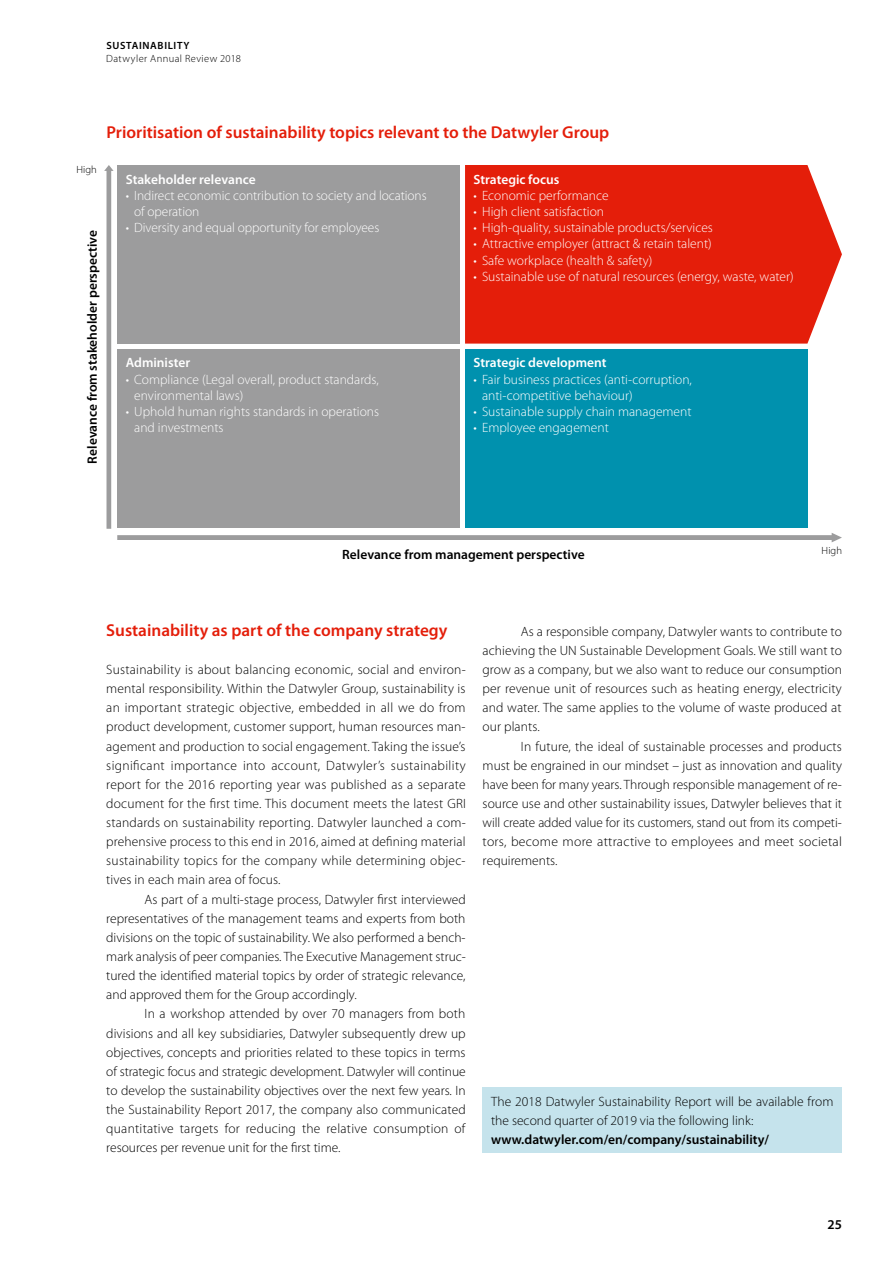
<style>
.page{position:relative;width:893px;height:1263px;background:#fff}
.page>*{position:absolute;margin:0;border:0;box-sizing:border-box;transform-origin:0 0}
.t1{font:600 17.25px "Myriad Pro";color:#e41e0a}
.t2{font:300 13.5px/19.2px "Myriad Pro";letter-spacing:.005em;color:#000;text-align:justify}
.t3{font:300 13.5px/16.2px "Myriad Pro";color:#fff}
.t4{font:600 13.5px "Myriad Pro";color:#000}
.t5{font:600 13.5px "Myriad Pro";color:#fff}
.t6{font:300 10.5px "Myriad Pro";letter-spacing:.035em;color:#000}
.t7{font:600 10.5px "Myriad Pro";letter-spacing:.06em;color:#000}
</style>
<div class="page">
<div style="left:483px;top:1087px;width:359px;height:65px;background:#c5e3ec"></div>
<svg style="left:104px;top:165px;width:738px;height:377px;background:#938587"></svg>
<p class="t7" style="left:106px;top:40px;width:85px">SUSTAINABILITY</p>
<p class="t6" style="left:106px;top:52px;width:136px">Datwyler Annual Review 2018</p>
<p class="t1" style="left:106px;top:123px;width:504px">Prioritisation of sustainability topics relevant to the Datwyler Group</p>
<p class="t6" style="left:76px;top:164px;width:22px">High</p>
<p class="t4" style="left:85px;top:463px;width:235px;rotate:-90deg">Relevance from stakeholder perspective</p>
<p class="t5" style="left:126px;top:172px;width:131px">Stakeholder relevance</p>
<p class="t3" style="left:134px;top:187px;width:294px;text-indent:-9px">• Indirect economic contribution to society and locations of operation</p>
<p class="t3" style="left:126px;top:220px;width:255px">• Diversity and equal opportunity for employees</p>
<p class="t5" style="left:126px;top:355px;width:66px">Administer</p>
<p class="t3" style="left:134px;top:371px;width:246px;text-indent:-9px">• Compliance (Legal overall, product standards, environmental laws)</p>
<p class="t3" style="left:134px;top:404px;width:246px;text-indent:-9px">• Uphold human rights standards in operations and investments</p>
<p class="t5" style="left:474px;top:172px;width:87px">Strategic focus</p>
<p class="t3" style="left:474px;top:187px;width:137px">• Economic performance</p>
<p class="t3" style="left:474px;top:204px;width:132px">• High client satisfaction</p>
<p class="t3" style="left:474px;top:220px;width:241px">• High-quality, sustainable products/services</p>
<p class="t3" style="left:474px;top:236px;width:240px">• Attractive employer (attract &amp; retain talent)</p>
<p class="t3" style="left:474px;top:252px;width:180px">• Safe workplace (health &amp; safety)</p>
<p class="t3" style="left:474px;top:268px;width:322px">• Sustainable use of natural resources (energy, waste, water)</p>
<p class="t5" style="left:474px;top:355px;width:135px">Strategic development</p>
<p class="t3" style="left:482px;top:371px;width:211px;text-indent:-9px">• Fair business practices (anti-corruption, anti-competitive behaviour)</p>
<p class="t3" style="left:474px;top:404px;width:219px">• Sustainable supply chain management</p>
<p class="t3" style="left:474px;top:420px;width:137px">• Employee engagement</p>
<p class="t4" style="left:342px;top:547px;width:244px">Relevance from management perspective</p>
<p class="t6" style="left:822px;top:545px;width:22px">High</p>
<p class="t1" style="left:106px;top:620px;width:343px">Sustainability as part of the company strategy</p>
<p class="t2" style="left:106px;top:660px;width:361px">Sustainability is about balancing economic, social and environ&shy;mental responsibility. Within the Datwyler Group, sustainability is an important strategic objective, embedded in all we do from product development, customer support, human resources man&shy;agement and production to social engagement. Taking the issue’s significant importance into account, Datwyler’s sustainability report for the 2016 reporting year was published as a separate document for the first time. This document meets the latest GRI standards on sustainability reporting. Datwyler launched a com&shy;prehensive process to this end in 2016, aimed at defining material sustainability topics for the company while determining objec&shy;tives in each main area of focus.</p>
<p class="t2" style="left:106px;top:890px;width:361px;text-indent:38px">As part of a multi-stage process, Datwyler first interviewed representatives of the management teams and experts from both divisions on the topic of sustainability. We also performed a bench&shy;mark analysis of peer companies. The Executive Management struc&shy;tured the identified material topics by order of strategic relevance, and approved them for the Group accordingly.</p>
<p class="t2" style="left:106px;top:1004px;width:361px;text-indent:38px">In a workshop attended by over 70 managers from both divisions and all key subsidiaries, Datwyler subsequently drew up objectives, concepts and priorities related to these topics in terms of strategic focus and strategic development. Datwyler will continue to develop the sustainability objectives over the next few years. In the Sustainability Report 2017, the company also communicated quantitative targets for reducing the relative consumption of resources per revenue unit for the first time.</p>
<p class="t2" style="left:483px;top:622px;width:361px;text-indent:38px">As a responsible company, Datwyler wants to contribute to achieving the UN Sustainable Development Goals. We still want to grow as a company, but we also want to reduce our consumption per revenue unit of resources such as heating energy, electricity and water. The same applies to the volume of waste produced at our plants.</p>
<p class="t2" style="left:483px;top:737px;width:361px;text-indent:38px">In future, the ideal of sustainable processes and products must be engrained in our mindset – just as innovation and quality have been for many years. Through responsible management of re&shy;source use and other sustainability issues, Datwyler believes that it will create added value for its customers, stand out from its competi&shy;tors, become more attractive to employees and meet societal requirements.</p>
<p class="t2" style="left:491px;top:1092px;width:344px">The 2018 Datwyler Sustainability Report will be available from the second quarter of 2019 via the following link:</p>
<p class="t4" style="left:491px;top:1132px;width:279px">www.datwyler.com/en/company/sustainability/</p>
<p class="t4" style="left:827px;top:1217px;width:16px">25</p>
</div>
